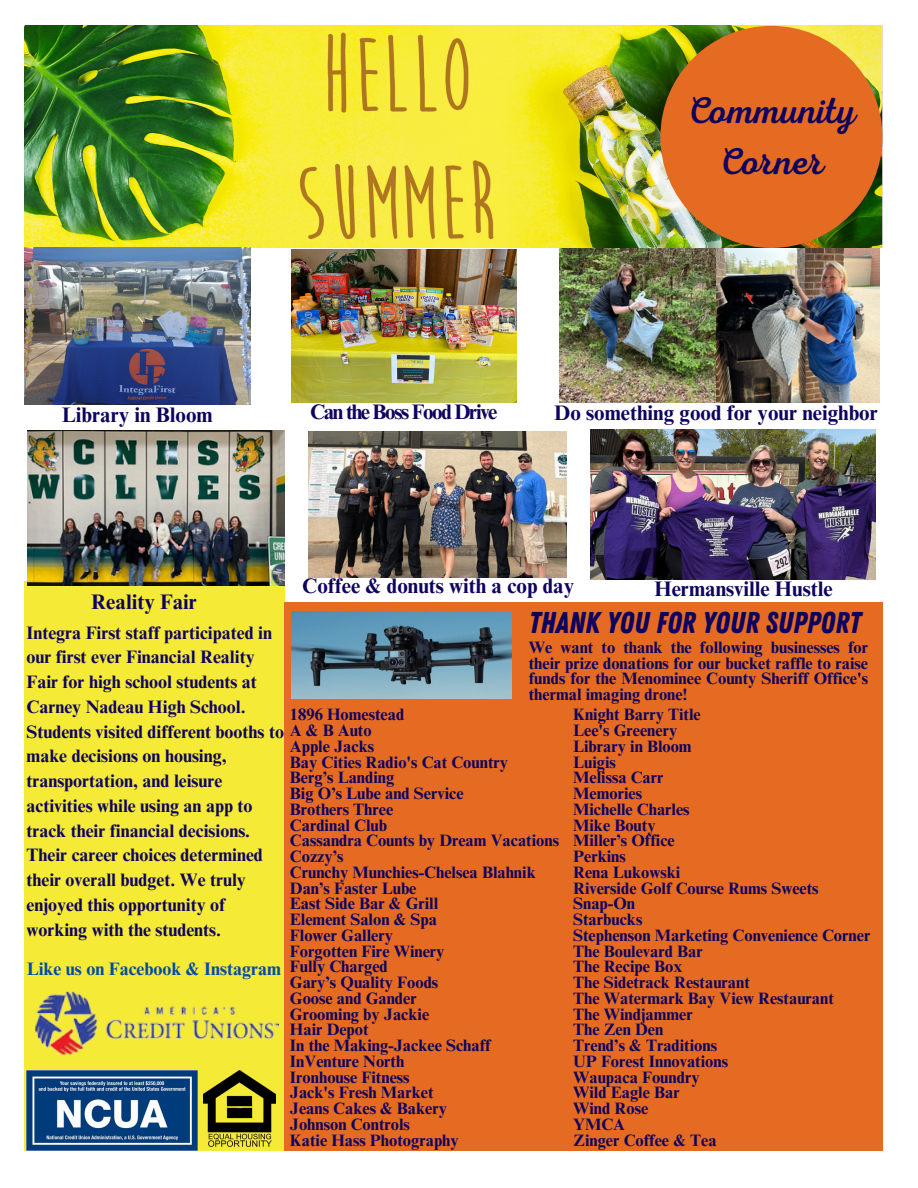
<style>
.page{position:relative;width:918px;height:1188px;background:#fff}
.page>*{position:absolute;margin:0;border:0;box-sizing:border-box;transform-origin:0 0}
.t1{font:37.5px/51.8px "Nexa Script";color:#0e035f;text-align:center}
.t2{font:30px "Zing Rust Base";color:#0e035f}
.t3{font:700 21px "Times NRMT Pro";color:#0e035f}
.t4{font:700 21px "Times NRMT Pro";letter-spacing:-.065em;color:#0e035f}
.t5{font:700 18px/24.8px "Times NRMT Pro";color:#0e035f}
.t6{font:700 18px "Times NRMT Pro";color:#004aad}
.t7{font:700 16.5px/15.8px "Times NRMT Pro";color:#0e035f;text-align:justify}
.s1{font-size:16.5px}
</style>
<div class="page">
<div style="left:24px;top:581px;width:261px;height:569px;background:#f5ea35"></div>
<img style="left:28px;top:430px;width:256px;height:155px">
<img style="left:291px;top:250px;width:225px;height:153px">
<img style="left:560px;top:248px;width:156px;height:155px">
<img style="left:716px;top:248px;width:164px;height:155px">
<img style="left:24px;top:26px;width:859px;height:222px">
<div style="left:660px;top:26px;width:222px;height:222px;background:#e46b21;border-radius:50%"></div>
<img style="left:24px;top:248px;width:227px;height:156px">
<img style="left:309px;top:431px;width:257px;height:147px">
<img style="left:590px;top:429px;width:286px;height:151px">
<img style="left:26px;top:1070px;width:171px;height:80px">
<img style="left:204px;top:1070px;width:72px;height:77px">
<img style="left:35px;top:991px;width:243px;height:64px">
<div style="left:284px;top:602px;width:598px;height:548px;background:#e46b21"></div>
<img style="left:291px;top:612px;width:221px;height:86px">
<p class="t1" style="left:686px;top:85px;width:171px">Community<br>Corner</p>
<p class="t3" style="left:62px;top:407px;width:152px">Library in Bloom</p>
<p class="t4" style="left:310px;top:403px;width:189px">Can the Boss Food Drive</p>
<p class="t3" style="left:554px;top:405px;width:325px">Do something good for your neighbor</p>
<p class="t3" style="left:302px;top:578px;width:273px">Coffee &amp; donuts with a cop day</p>
<p class="t3" style="left:655px;top:581px;width:180px">Hermansville Hustle</p>
<p class="t3" style="left:91px;top:594px;width:107px">Reality Fair</p>
<p class="t5" style="left:26px;top:622px;width:347px">Integra First staff participated in<br>our first ever Financial Reality<br>Fair for high school students at<br>Carney Nadeau High School.<br>Students visited different booths to <span class="s1">A &amp; B Auto </span>make decisions on housing,<br>transportation, and leisure<br>activities while using an app to<br>track their financial decisions.<br>Their career choices determined<br>their overall budget. We truly<br>enjoyed this opportunity of<br>working with the students.</p>
<p class="t2" style="left:529px;top:605px;width:334px">THANK YOU FOR YOUR SUPPORT</p>
<p class="t7" style="left:529px;top:641px;width:341px">We want to thank the following businesses for their prize donations for our bucket raffle to raise funds for the Menominee County Sheriff Office's thermal imaging drone!</p>
<p class="t7" style="left:573px;top:709px;width:129px">Knight Barry Title</p>
<p class="t7" style="left:573px;top:725px;width:106px">Lee's Greenery</p>
<p class="t7" style="left:573px;top:740px;width:120px">Library in Bloom</p>
<p class="t7" style="left:573px;top:756px;width:44px">Luigis</p>
<p class="t7" style="left:573px;top:772px;width:92px">Melissa Carr</p>
<p class="t7" style="left:573px;top:788px;width:70px">Memories</p>
<p class="t7" style="left:573px;top:803px;width:118px">Michelle Charles</p>
<p class="t7" style="left:573px;top:819px;width:84px">Mike Bouty</p>
<p class="t7" style="left:573px;top:835px;width:103px">Miller’s Office</p>
<p class="t7" style="left:573px;top:851px;width:54px">Perkins</p>
<p class="t7" style="left:573px;top:866px;width:109px">Rena Lukowski</p>
<p class="t7" style="left:573px;top:882px;width:247px">Riverside Golf Course Rums Sweets</p>
<p class="t7" style="left:573px;top:898px;width:63px">Snap-On</p>
<p class="t7" style="left:573px;top:914px;width:71px">Starbucks</p>
<p class="t7" style="left:573px;top:929px;width:299px">Stephenson Marketing Convenience Corner</p>
<p class="t7" style="left:573px;top:945px;width:131px">The Boulevard Bar</p>
<p class="t7" style="left:573px;top:961px;width:111px">The Recipe Box</p>
<p class="t7" style="left:573px;top:977px;width:178px">The Sidetrack Restaurant</p>
<p class="t7" style="left:573px;top:992px;width:262px">The Watermark Bay View Restaurant</p>
<p class="t7" style="left:573px;top:1008px;width:121px">The Windjammer</p>
<p class="t7" style="left:573px;top:1024px;width:92px">The Zen Den</p>
<p class="t7" style="left:573px;top:1040px;width:145px">Trend’s &amp; Traditions</p>
<p class="t7" style="left:573px;top:1055px;width:156px">UP Forest Innovations</p>
<p class="t7" style="left:573px;top:1071px;width:128px">Waupaca Foundry</p>
<p class="t7" style="left:573px;top:1087px;width:108px">Wild Eagle Bar</p>
<p class="t7" style="left:573px;top:1103px;width:77px">Wind Rose</p>
<p class="t7" style="left:573px;top:1118px;width:53px">YMCA</p>
<p class="t7" style="left:573px;top:1134px;width:145px">Zinger Coffee &amp; Tea</p>
<p class="t7" style="left:290px;top:709px;width:116px">1896 Homestead</p>
<p class="t7" style="left:290px;top:740px;width:86px">Apple Jacks</p>
<p class="t7" style="left:290px;top:756px;width:220px">Bay Cities Radio's Cat Country</p>
<p class="t7" style="left:290px;top:772px;width:106px">Berg’s Landing</p>
<p class="t7" style="left:290px;top:788px;width:175px">Big O’s Lube and Service</p>
<p class="t7" style="left:290px;top:803px;width:105px">Brothers Three</p>
<p class="t7" style="left:290px;top:819px;width:99px">Cardinal Club</p>
<p class="t7" style="left:290px;top:835px;width:271px">Cassandra Counts by Dream Vacations</p>
<p class="t7" style="left:290px;top:851px;width:55px">Cozzy’s</p>
<p class="t7" style="left:290px;top:866px;width:247px">Crunchy Munchies-Chelsea Blahnik</p>
<p class="t7" style="left:290px;top:882px;width:128px">Dan’s Faster Lube</p>
<p class="t7" style="left:290px;top:898px;width:150px">East Side Bar &amp; Grill</p>
<p class="t7" style="left:290px;top:914px;width:149px">Element Salon &amp; Spa</p>
<p class="t7" style="left:290px;top:929px;width:105px">Flower Gallery</p>
<p class="t7" style="left:290px;top:945px;width:156px">Forgotten Fire Winery</p>
<p class="t7" style="left:290px;top:961px;width:99px">Fully Charged</p>
<p class="t7" style="left:290px;top:977px;width:150px">Gary’s Quality Foods</p>
<p class="t7" style="left:290px;top:992px;width:128px">Goose and Gander</p>
<p class="t7" style="left:290px;top:1008px;width:141px">Grooming by Jackie</p>
<p class="t7" style="left:290px;top:1024px;width:80px">Hair Depot</p>
<p class="t7" style="left:290px;top:1040px;width:202px">In the Making-Jackee Schaff</p>
<p class="t7" style="left:290px;top:1055px;width:116px">InVenture North</p>
<p class="t7" style="left:290px;top:1071px;width:121px">Ironhouse Fitness</p>
<p class="t7" style="left:290px;top:1087px;width:145px">Jack's Fresh Market</p>
<p class="t7" style="left:290px;top:1103px;width:159px">Jeans Cakes &amp; Bakery</p>
<p class="t7" style="left:290px;top:1118px;width:122px">Johnson Controls</p>
<p class="t7" style="left:290px;top:1134px;width:170px">Katie Hass Photography</p>
<p class="t6" style="left:27px;top:962px;width:256px">Like us on Facebook &amp; Instagram</p>
</div>
